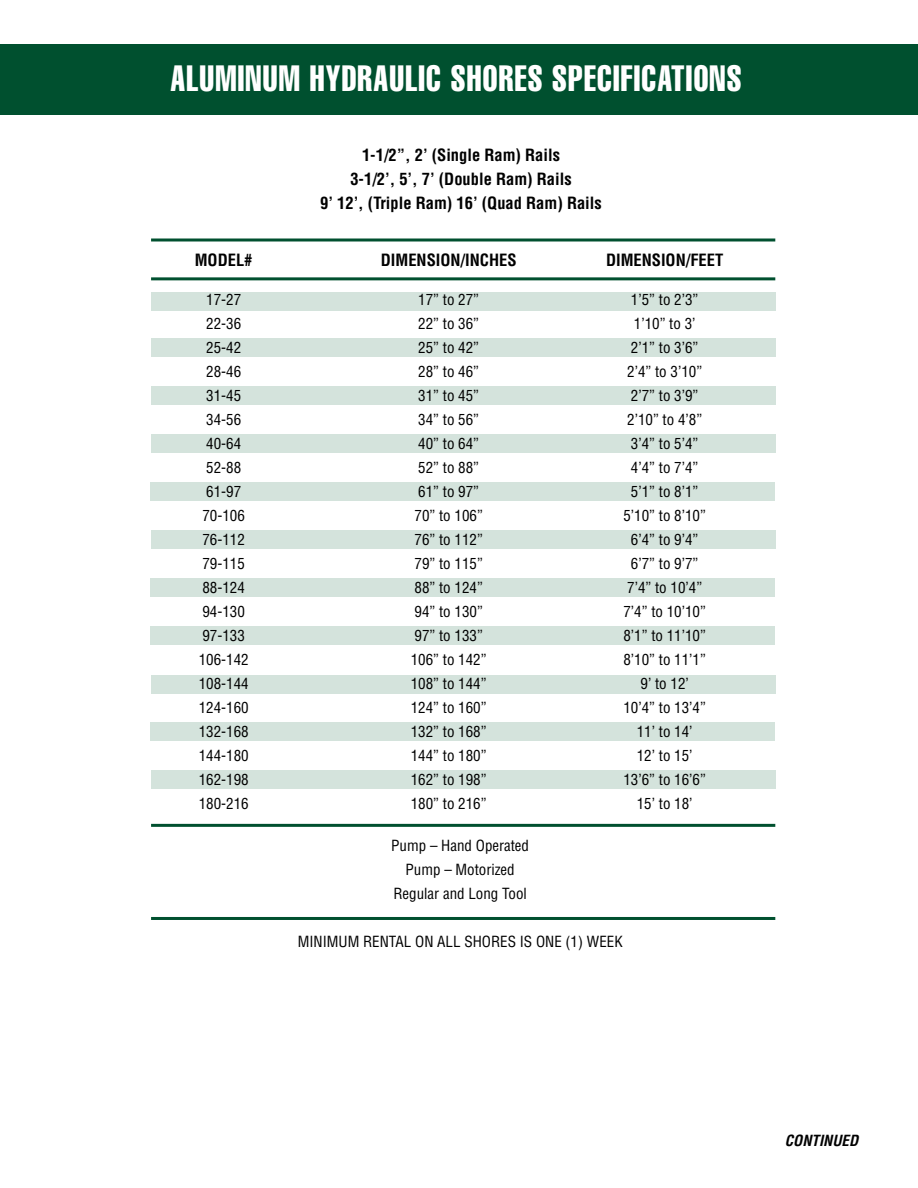
<style>
.page{position:relative;width:918px;height:1188px;background:#fff}
.page>*{position:absolute;margin:0;border:0;box-sizing:border-box;transform-origin:0 0}
.t1{font:extra-condensed 36px "Helvetica";letter-spacing:.04em;color:#fff;scale:.88 1}
.t2{font:700 condensed 16.5px/24px "Helvetica";color:#000;text-align:center}
.t3{font:condensed 15px/24px "Helvetica";color:#000;text-align:center}
.t4{font:italic 700 condensed 15px "Helvetica";color:#000}
</style>
<div class="page">
<div style="left:0;top:44px;width:918px;height:70px;background:#00502f"></div>
<svg style="left:151px;top:238px;width:624px;height:4px;background:#3f7b62"></svg>
<hr style="left:151px;top:277px;width:624px;height:3px;background:#00502f">
<hr style="left:151px;top:824px;width:624px;height:3px;background:#00502f">
<hr style="left:151px;top:917px;width:624px;height:3px;background:#00502f">
<div style="left:151px;top:292px;width:624px;height:18px;background:#d4e3dc"></div>
<div style="left:151px;top:338px;width:624px;height:19px;background:#d4e3dc"></div>
<div style="left:151px;top:386px;width:624px;height:19px;background:#d4e3dc"></div>
<div style="left:151px;top:434px;width:624px;height:19px;background:#d4e3dc"></div>
<div style="left:151px;top:482px;width:624px;height:19px;background:#d4e3dc"></div>
<div style="left:151px;top:530px;width:624px;height:19px;background:#d4e3dc"></div>
<div style="left:151px;top:578px;width:624px;height:19px;background:#d4e3dc"></div>
<div style="left:151px;top:626px;width:624px;height:19px;background:#d4e3dc"></div>
<div style="left:151px;top:675px;width:624px;height:19px;background:#d4e3dc"></div>
<div style="left:151px;top:722px;width:624px;height:19px;background:#d4e3dc"></div>
<div style="left:151px;top:770px;width:624px;height:19px;background:#d4e3dc"></div>
<h1 class="t1" style="left:171px;top:56px;width:650px">ALUMINUM HYDRAULIC SHORES SPECIFICATIONS</h1>
<p class="t2" style="left:320px;top:143px;width:283px">1-1/2”, 2’ (Single Ram) Rails<br>3-1/2’, 5’, 7’ (Double Ram) Rails<br>9’ 12’, (Triple Ram) 16’ (Quad Ram) Rails</p>
<p class="t2" style="left:195px;top:248px;width:59px">MODEL#</p>
<p class="t2" style="left:381px;top:248px;width:137px">DIMENSION/INCHES</p>
<p class="t2" style="left:606px;top:248px;width:119px">DIMENSION/FEET</p>
<p class="t3" style="left:206px;top:287px;width:36px">17-27</p>
<p class="t3" style="left:418px;top:287px;width:62px">17” to 27”</p>
<p class="t3" style="left:631px;top:287px;width:69px">1’5” to 2’3”</p>
<p class="t3" style="left:206px;top:311px;width:36px">22-36</p>
<p class="t3" style="left:418px;top:311px;width:62px">22” to 36”</p>
<p class="t3" style="left:634px;top:311px;width:63px">1’10” to 3’</p>
<p class="t3" style="left:206px;top:335px;width:36px">25-42</p>
<p class="t3" style="left:418px;top:335px;width:62px">25” to 42”</p>
<p class="t3" style="left:631px;top:335px;width:69px">2’1” to 3’6”</p>
<p class="t3" style="left:206px;top:359px;width:36px">28-46</p>
<p class="t3" style="left:418px;top:359px;width:62px">28” to 46”</p>
<p class="t3" style="left:627px;top:359px;width:76px">2’4” to 3’10”</p>
<p class="t3" style="left:206px;top:383px;width:36px">31-45</p>
<p class="t3" style="left:418px;top:383px;width:62px">31” to 45”</p>
<p class="t3" style="left:631px;top:383px;width:69px">2’7” to 3’9”</p>
<p class="t3" style="left:206px;top:407px;width:36px">34-56</p>
<p class="t3" style="left:418px;top:407px;width:62px">34” to 56”</p>
<p class="t3" style="left:627px;top:407px;width:76px">2’10” to 4’8”</p>
<p class="t3" style="left:206px;top:431px;width:36px">40-64</p>
<p class="t3" style="left:418px;top:431px;width:62px">40” to 64”</p>
<p class="t3" style="left:631px;top:431px;width:69px">3’4” to 5’4”</p>
<p class="t3" style="left:206px;top:455px;width:36px">52-88</p>
<p class="t3" style="left:418px;top:455px;width:62px">52” to 88”</p>
<p class="t3" style="left:631px;top:455px;width:69px">4’4” to 7’4”</p>
<p class="t3" style="left:206px;top:479px;width:36px">61-97</p>
<p class="t3" style="left:418px;top:479px;width:62px">61” to 97”</p>
<p class="t3" style="left:631px;top:479px;width:69px">5’1” to 8’1”</p>
<p class="t3" style="left:202px;top:503px;width:44px">70-106</p>
<p class="t3" style="left:415px;top:503px;width:70px">70” to 106”</p>
<p class="t3" style="left:623px;top:503px;width:84px">5’10” to 8’10”</p>
<p class="t3" style="left:202px;top:527px;width:44px">76-112</p>
<p class="t3" style="left:415px;top:527px;width:70px">76” to 112”</p>
<p class="t3" style="left:631px;top:527px;width:69px">6’4” to 9’4”</p>
<p class="t3" style="left:202px;top:551px;width:44px">79-115</p>
<p class="t3" style="left:415px;top:551px;width:70px">79” to 115”</p>
<p class="t3" style="left:631px;top:551px;width:69px">6’7” to 9’7”</p>
<p class="t3" style="left:202px;top:575px;width:44px">88-124</p>
<p class="t3" style="left:415px;top:575px;width:70px">88” to 124”</p>
<p class="t3" style="left:627px;top:575px;width:76px">7’4” to 10’4”</p>
<p class="t3" style="left:202px;top:599px;width:44px">94-130</p>
<p class="t3" style="left:415px;top:599px;width:70px">94” to 130”</p>
<p class="t3" style="left:623px;top:599px;width:84px">7’4” to 10’10”</p>
<p class="t3" style="left:202px;top:623px;width:44px">97-133</p>
<p class="t3" style="left:415px;top:623px;width:70px">97” to 133”</p>
<p class="t3" style="left:623px;top:623px;width:84px">8’1” to 11’10”</p>
<p class="t3" style="left:199px;top:647px;width:51px">106-142</p>
<p class="t3" style="left:411px;top:647px;width:77px">106” to 142”</p>
<p class="t3" style="left:623px;top:647px;width:84px">8’10” to 11’1”</p>
<p class="t3" style="left:199px;top:671px;width:51px">108-144</p>
<p class="t3" style="left:411px;top:671px;width:77px">108” to 144”</p>
<p class="t3" style="left:641px;top:671px;width:50px">9’ to 12’</p>
<p class="t3" style="left:199px;top:695px;width:51px">124-160</p>
<p class="t3" style="left:411px;top:695px;width:77px">124” to 160”</p>
<p class="t3" style="left:623px;top:695px;width:84px">10’4” to 13’4”</p>
<p class="t3" style="left:199px;top:719px;width:51px">132-168</p>
<p class="t3" style="left:411px;top:719px;width:77px">132” to 168”</p>
<p class="t3" style="left:637px;top:719px;width:57px">11’ to 14’</p>
<p class="t3" style="left:199px;top:743px;width:51px">144-180</p>
<p class="t3" style="left:411px;top:743px;width:77px">144” to 180”</p>
<p class="t3" style="left:637px;top:743px;width:57px">12’ to 15’</p>
<p class="t3" style="left:199px;top:767px;width:51px">162-198</p>
<p class="t3" style="left:411px;top:767px;width:77px">162” to 198”</p>
<p class="t3" style="left:623px;top:767px;width:84px">13’6” to 16’6”</p>
<p class="t3" style="left:199px;top:791px;width:51px">180-216</p>
<p class="t3" style="left:411px;top:791px;width:77px">180” to 216”</p>
<p class="t3" style="left:637px;top:791px;width:57px">15’ to 18’</p>
<p class="t3" style="left:391px;top:833px;width:139px">Pump – Hand Operated<br>Pump – Motorized<br>Regular and Long Tool</p>
<p class="t3" style="left:298px;top:929px;width:327px">MINIMUM RENTAL ON ALL SHORES IS ONE (1) WEEK</p>
<p class="t4" style="left:785px;top:1131px;width:75px">CONTINUED</p>
</div>
